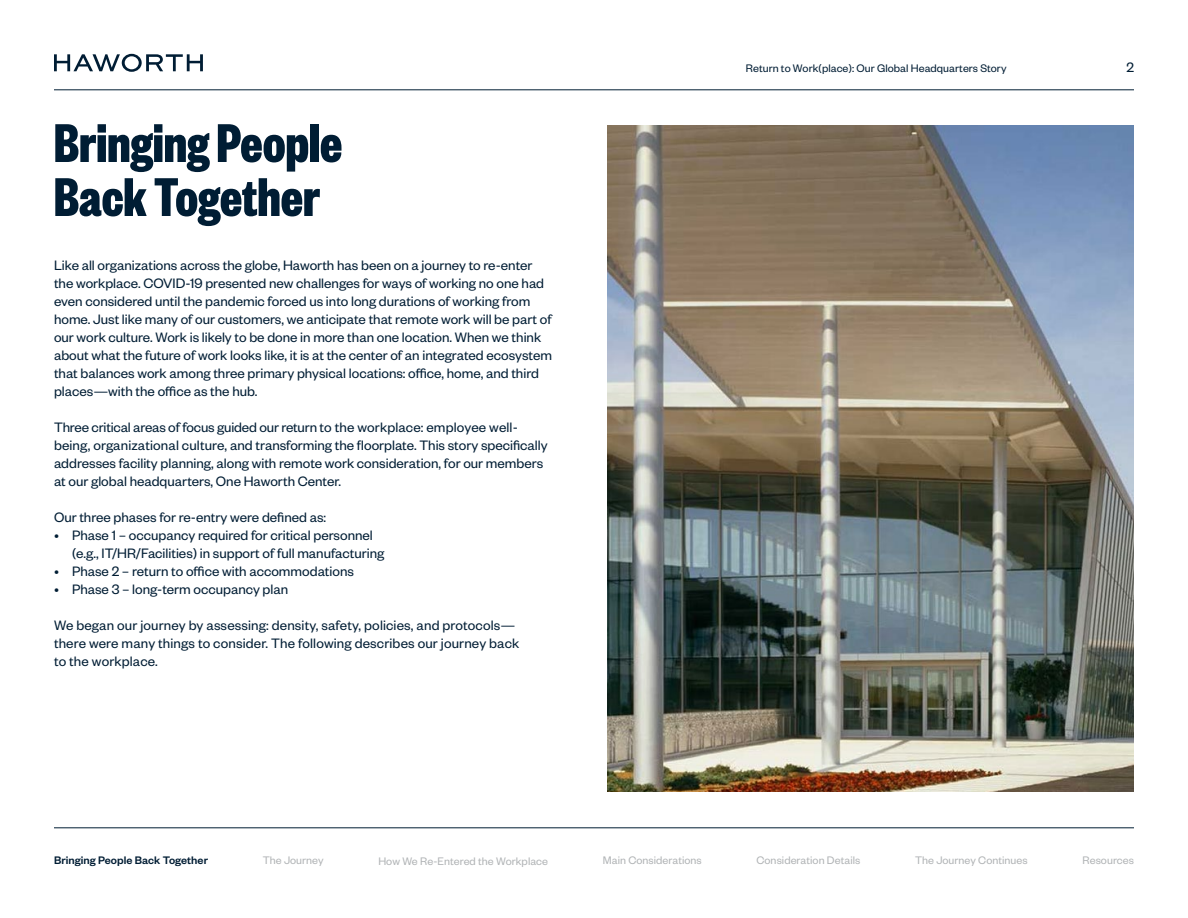
<style>
.page{position:relative;width:1188px;height:918px;background:#fff}
.page>*{position:absolute;margin:0;border:0;box-sizing:border-box;transform-origin:0 0}
.t1{font:60px/54px "Founders Grotesk Bold X Cnd";color:#001d34}
.t2{font:15px/18px "Founders Grotesk";color:#001d34}
.t3{font:12px "Founders Grotesk";letter-spacing:.005em;color:#b1b4b6}
.t4{font:12px "Founders Grotesk";letter-spacing:.005em;color:#001d34}
.t5{font:500 12px "Founders Grotesk";letter-spacing:.005em;color:#001d34}
</style>
<div class="page">
<svg style="left:54px;top:54px;width:149px;height:18px"></svg>
<hr style="left:54px;top:90px;width:1080px;height:1px;background:#001d34">
<hr style="left:54px;top:828px;width:1080px;height:1px;background:#001d34">
<img style="left:608px;top:126px;width:526px;height:666px">
<h1 class="t1" style="left:54px;top:113px;width:290px">Bringing People<br>Back Together</h1>
<p class="t2" style="left:54px;top:255px;width:500px">Like all organizations across the globe, Haworth has been on a journey to re-enter the workplace. COVID-19 presented new challenges for ways of working no one had even considered until the pandemic forced us into long durations of working from home. Just like many of our customers, we anticipate that remote work will be part of our work culture. Work is likely to be done in more than one location. When we think about what the future of work looks like, it is at the center of an integrated ecosystem that balances work among three primary physical locations: office, home, and third places—with the office as the hub.</p>
<p class="t2" style="left:54px;top:417px;width:495px">Three critical areas of focus guided our return to the workplace: employee well&shy;being, organizational culture, and transforming the floorplate. This story specifically addresses facility planning, along with remote work consideration, for our members at our global headquarters, One Haworth Center.</p>
<p class="t2" style="left:54px;top:507px;width:274px">Our three phases for re-entry were defined as:</p>
<p class="t2" style="left:72px;top:525px;width:314px;text-indent:-18px">• Phase 1 – occupancy required for critical personnel (e.g., IT/HR/Facilities) in support of full manufacturing</p>
<p class="t2" style="left:54px;top:561px;width:301px">• Phase 2 – return to office with accommodations</p>
<p class="t2" style="left:54px;top:579px;width:236px">• Phase 3 – long-term occupancy plan</p>
<p class="t2" style="left:54px;top:615px;width:467px">We began our journey by assessing: density, safety, policies, and protocols— there were many things to consider. The following describes our journey back to the workplace.</p>
<p class="t4" style="left:746px;top:61px;width:262px">Return to Work(place): Our Global Headquarters Story</p>
<p class="t2" style="left:1126px;top:57px;width:9px">2</p>
<p class="t5" style="left:54px;top:853px;width:156px">Bringing People Back Together</p>
<p class="t3" style="left:263px;top:853px;width:62px">The Journey</p>
<p class="t3" style="left:378px;top:854px;width:171px">How We Re-Entered the Workplace</p>
<p class="t3" style="left:603px;top:853px;width:100px">Main Considerations</p>
<p class="t3" style="left:756px;top:853px;width:105px">Consideration Details</p>
<p class="t3" style="left:915px;top:853px;width:114px">The Journey Continues</p>
<p class="t3" style="left:1082px;top:853px;width:53px">Resources</p>
</div>
